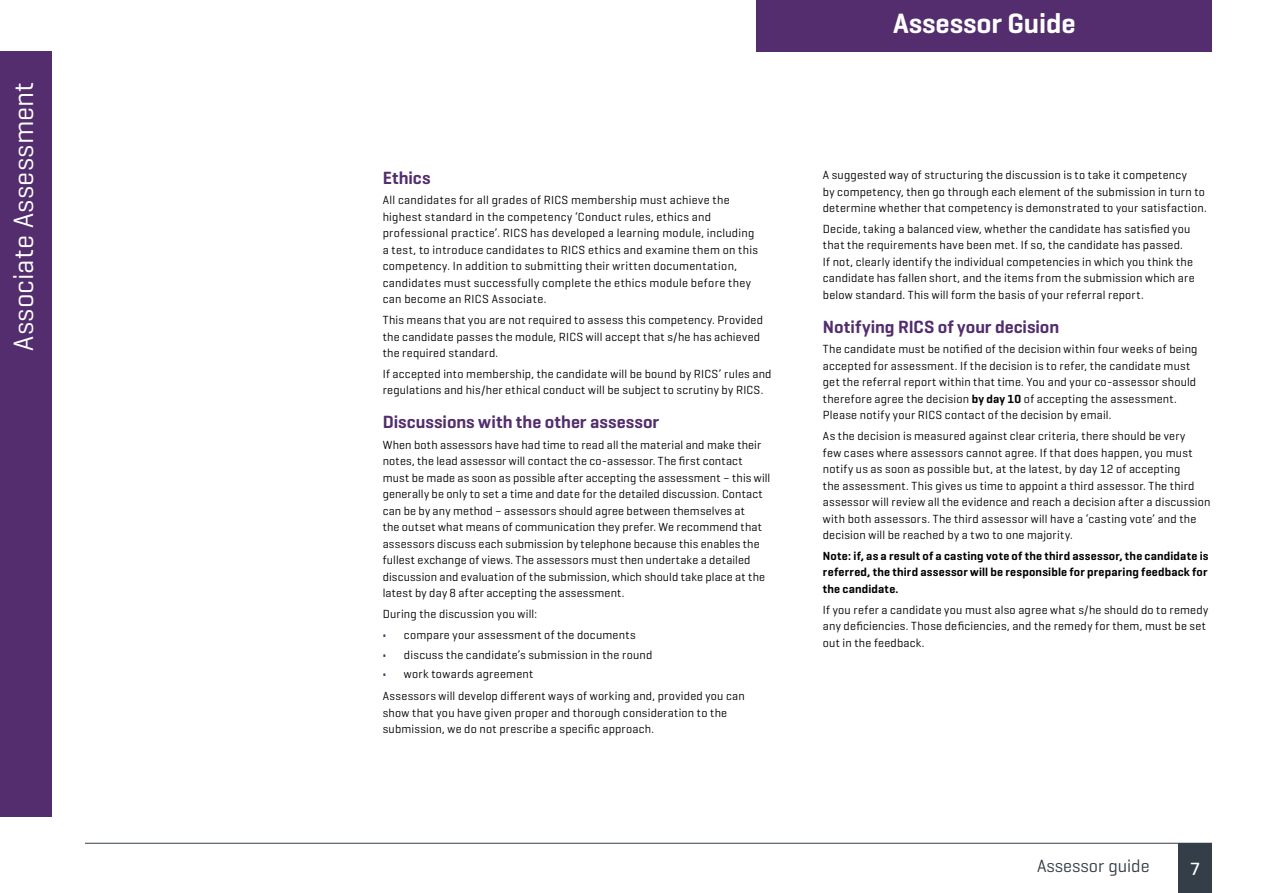
<style>
.page{position:relative;width:1263px;height:893px;background:#fff}
.page>*{position:absolute;margin:0;border:0;box-sizing:border-box;transform-origin:0 0}
.t1{font:28.5px "Geogrotesque";letter-spacing:.01em;color:#fff}
.t2{font:600 28.5px "Geogrotesque";letter-spacing:-.005em;color:#fff}
.t3{font:600 18px "Geogrotesque";color:#532d6d}
.t4{font:18px "Geogrotesque";color:#333e48}
.t5{font:500 18px "Geogrotesque";color:#fff}
.t6{font:12px/16.5px "Geogrotesque";letter-spacing:.02em;color:#000}
.t7{font:600 12px/16.5px "Geogrotesque";letter-spacing:.015em;color:#000;text-align:justify}
.s1{font-weight:700;color:#532d6d}
.s2{font-weight:600}
</style>
<div class="page">
<div style="left:1178px;top:843px;width:34px;height:50px;background:#333e48"></div>
<hr style="left:85px;top:843px;width:1127px;height:1px;background:#333e48">
<div style="left:0;top:51px;width:51px;height:765px;background:#532d6d"></div>
<div style="left:757px;top:0;width:455px;height:51px;background:#532d6d"></div>
<h1 class="t1" style="left:6px;top:351px;width:271px;rotate:-90deg">Associate Assessment</h1>
<h1 class="t2" style="left:893px;top:6px;width:184px">Assessor Guide</h1>
<h2 class="t3" style="left:383px;top:166px;width:49px">Ethics</h2>
<p class="t6" style="left:383px;top:192px;width:377px">All candidates for all grades of RICS membership must achieve the highest standard in the competency ‘Conduct rules, ethics and professional practice’. RICS has developed a learning module, including a test, to introduce candidates to RICS ethics and examine them on this competency. In addition to submitting their written documentation, candidates must successfully complete the ethics module before they can become an RICS Associate.</p>
<p class="t6" style="left:383px;top:311px;width:382px">This means that you are not required to assess this competency. Provided the candidate passes the module, RICS will accept that s/he has achieved the required standard.</p>
<p class="t6" style="left:383px;top:365px;width:390px">If accepted into membership, the candidate will be bound by RICS’ rules and regulations and his/her ethical conduct will be subject to scrutiny by RICS.</p>
<h2 class="t3" style="left:383px;top:411px;width:278px">Discussions with the other assessor</h2>
<p class="t6" style="left:383px;top:436px;width:389px">When both assessors have had time to read all the material and make their notes, the lead assessor will contact the co-assessor. The first contact must be made as soon as possible after accepting the assessment – this will generally be only to set a time and date for the detailed discussion. Contact can be by any method – assessors should agree between themselves at<br>the outset what means of communication they prefer. We recommend that assessors discuss each submission by telephone because this enables the fullest exchange of views. The assessors must then undertake a detailed discussion and evaluation of the submission, which should take place at the latest by day 8 after accepting the assessment.</p>
<p class="t6" style="left:383px;top:605px;width:156px">During the discussion you will:</p>
<p class="t6" style="left:383px;top:626px;width:254px"><span class="s1">•</span> compare your assessment of the documents</p>
<p class="t6" style="left:383px;top:646px;width:271px"><span class="s1">•</span> discuss the candidate’s submission in the round</p>
<p class="t6" style="left:383px;top:663px;width:364px;line-height:21.8px"><span class="s1">•</span> work towards agreement<br>Assessors will develop different ways of working and, provided you can</p>
<p class="t6" style="left:383px;top:704px;width:346px">show that you have given proper and thorough consideration to the submission, we do not prescribe a specific approach.</p>
<p class="t6" style="left:823px;top:166px;width:385px">A suggested way of structuring the discussion is to take it competency<br>by competency, then go through each element of the submission in turn to determine whether that competency is demonstrated to your satisfaction.</p>
<p class="t6" style="left:823px;top:220px;width:373px">Decide, taking a balanced view, whether the candidate has satisfied you that the requirements have been met. If so, the candidate has passed.<br>If not, clearly identify the individual competencies in which you think the candidate has fallen short, and the items from the submission which are below standard. This will form the basis of your referral report.</p>
<h2 class="t3" style="left:823px;top:315px;width:238px">Notifying RICS of your decision</h2>
<p class="t6" style="left:823px;top:341px;width:376px">The candidate must be notified of the decision within four weeks of being accepted for assessment. If the decision is to refer, the candidate must get the referral report within that time. You and your co-assessor should therefore agree the decision <span class="s2">by day 10</span> of accepting the assessment.<br>Please notify your RICS contact of the decision by email.</p>
<p class="t6" style="left:823px;top:427px;width:389px">As the decision is measured against clear criteria, there should be very<br>few cases where assessors cannot agree. If that does happen, you must notify us as soon as possible but, at the latest, by day 12 of accepting<br>the assessment. This gives us time to appoint a third assessor. The third assessor will review all the evidence and reach a decision after a discussion with both assessors. The third assessor will have a ‘casting vote’ and the decision will be reached by a two to one majority.</p>
<p class="t7" style="left:823px;top:547px;width:387px">Note: if, as a result of a casting vote of the third assessor, the candidate is referred, the third assessor will be responsible for preparing feedback for the candidate.</p>
<p class="t6" style="left:823px;top:601px;width:387px">If you refer a candidate you must also agree what s/he should do to remedy any deficiencies. Those deficiencies, and the remedy for them, must be set out in the feedback.</p>
<h2 class="t4" style="left:1037px;top:854px;width:114px">Assessor guide</h2>
<h2 class="t5" style="left:1190px;top:857px;width:11px">7</h2>
</div>
